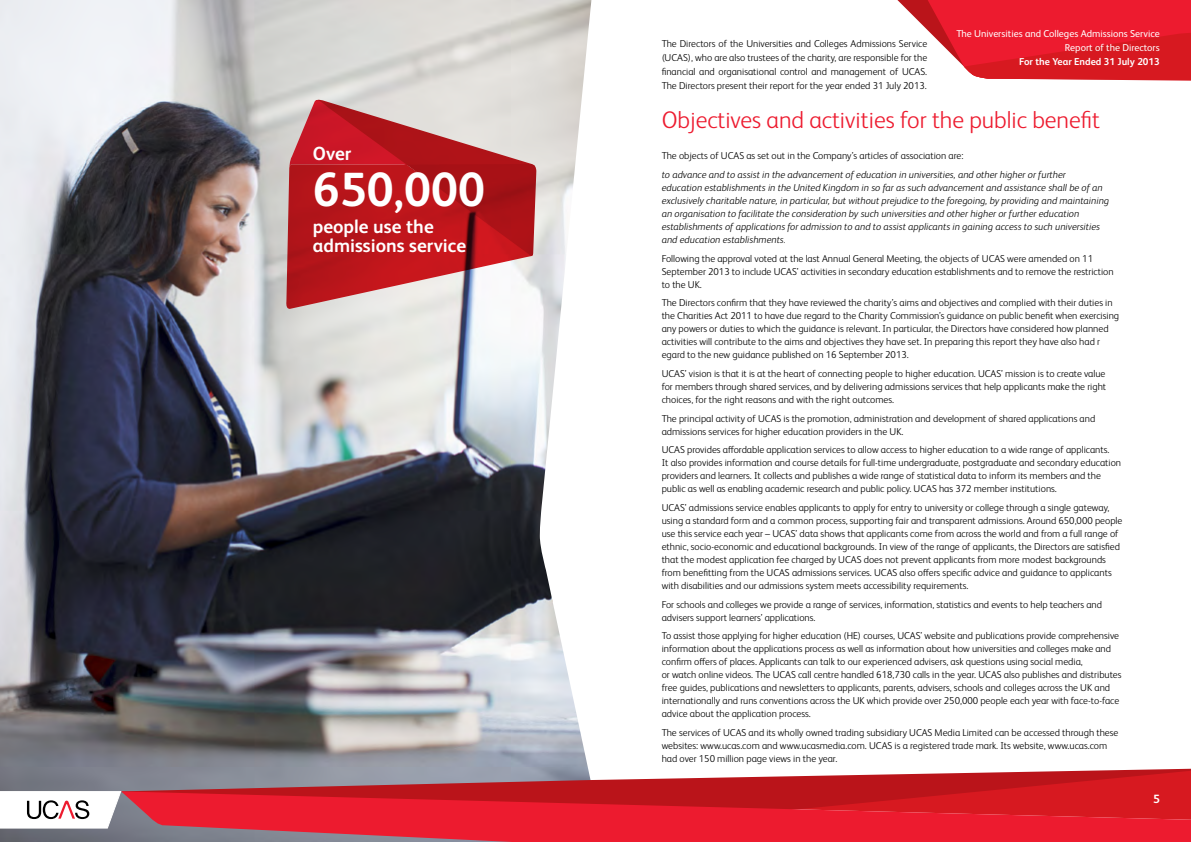
<style>
.page{position:relative;width:1191px;height:842px;background:#fff}
.page>*{position:absolute;margin:0;border:0;box-sizing:border-box;transform-origin:0 0}
.t1{font:700 48px "FS Albert Pro";color:#fff}
.t2{font:300 24px "FS Albert Pro";color:#ed1b2f}
.t3{font:700 19px/19px "FS Albert Pro";color:#fff}
.t4{font:700 12px "FS Albert Pro";color:#fff}
.t5{font:300 10px/13px "FS Albert Pro";color:#000}
.t6{font:italic 300 10px/13px "FS Albert Pro";color:#000}
.t7{font:10px/14px "FS Albert Pro";color:#fff;text-align:right}
.t8{font:700 10px "FS Albert Pro";color:#fff}
</style>
<div class="page">
<svg style="left:897px;top:0;width:294px;height:81px;background:#e73d4a"></svg>
<img style="left:0;top:0;width:540px;height:842px">
<svg style="left:540px;top:0;width:52px;height:768px"></svg>
<svg style="left:121px;top:768px;width:1070px;height:23px;background:#b8646c"></svg>
<svg style="left:121px;top:791px;width:1070px;height:51px;background:#d92231"></svg>
<svg style="left:0;top:791px;width:121px;height:37px"></svg>
<svg style="left:285px;top:96px;width:251px;height:215px;background:#c45458"></svg>
<h3 class="t3" style="left:313px;top:143px;width:40px">Over</h3>
<h1 class="t1" style="left:313px;top:155px;width:174px">650,000</h1>
<h3 class="t3" style="left:313px;top:216px;width:155px">people use the admissions service</h3>
<p class="t5" style="left:661px;top:36px;width:267px;line-height:14px;text-align:justify">The Directors of the Universities and Colleges Admissions Service (UCAS), who are also trustees of the charity, are responsible for the financial and organisational control and management of UCAS.<br>The Directors present their report for the year ended 31 July 2013.</p>
<p class="t7" style="left:956px;top:26px;width:205px">The Universities and Colleges Admissions Service<br>Report of the Directors</p>
<p class="t8" style="left:1019px;top:55px;width:142px">For the Year Ended 31 July 2013</p>
<h2 class="t2" style="left:661px;top:103px;width:440px">Objectives and activities for the public benefit</h2>
<p class="t5" style="left:661px;top:149px;width:303px">The objects of UCAS as set out in the Company’s articles of association are:</p>
<p class="t6" style="left:661px;top:167px;width:449px">to advance and to assist in the advancement of education in universities, and other higher or further<br>education establishments in the United Kingdom in so far as such advancement and assistance shall be of an exclusively charitable nature, in particular, but without prejudice to the foregoing, by providing and maintaining an organisation to facilitate the consideration by such universities and other higher or further education establishments of applications for admission to and to assist applicants in gaining access to such universities and education establishments.</p>
<p class="t5" style="left:661px;top:251px;width:453px">Following the approval voted at the last Annual General Meeting, the objects of UCAS were amended on 11<br>September 2013 to include UCAS’ activities in secondary education establishments and to remove the restriction to the UK.</p>
<p class="t5" style="left:661px;top:296px;width:459px">The Directors confirm that they have reviewed the charity’s aims and objectives and complied with their duties in the Charities Act 2011 to have due regard to the Charity Commission’s guidance on public benefit when exercising any powers or duties to which the guidance is relevant. In particular, the Directors have considered how planned activities will contribute to the aims and objectives they have set. In preparing this report they have also had r egard to the new guidance published on 16 September 2013.</p>
<p class="t5" style="left:661px;top:366px;width:446px;text-align:justify">UCAS’ vision is that it is at the heart of connecting people to higher education. UCAS’ mission is to create value for members through shared services, and by delivering admissions services that help applicants make the right choices, for the right reasons and with the right outcomes.</p>
<p class="t5" style="left:661px;top:411px;width:435px">The principal activity of UCAS is the promotion, administration and development of shared applications and admissions services for higher education providers in the UK.</p>
<p class="t5" style="left:661px;top:443px;width:461px">UCAS provides affordable application services to allow access to higher education to a wide range of applicants.<br>It also provides information and course details for full-time undergraduate, postgraduate and secondary education providers and learners. It collects and publishes a wide range of statistical data to inform its members and the public as well as enabling academic research and public policy. UCAS has 372 member institutions.</p>
<p class="t5" style="left:661px;top:500px;width:462px">UCAS’ admissions service enables applicants to apply for entry to university or college through a single gateway, using a standard form and a common process, supporting fair and transparent admissions. Around 650,000 people use this service each year – UCAS’ data shows that applicants come from across the world and from a full range of ethnic, socio-economic and educational backgrounds. In view of the range of applicants, the Directors are satisfied that the modest application fee charged by UCAS does not prevent applicants from more modest backgrounds from benefitting from the UCAS admissions services. UCAS also offers specific advice and guidance to applicants with disabilities and our admissions system meets accessibility requirements.</p>
<p class="t5" style="left:661px;top:597px;width:442px">For schools and colleges we provide a range of services, information, statistics and events to help teachers and advisers support learners’ applications.</p>
<p class="t5" style="left:661px;top:629px;width:461px">To assist those applying for higher education (HE) courses, UCAS’ website and publications provide comprehensive information about the applications process as well as information about how universities and colleges make and confirm offers of places. Applicants can talk to our experienced advisers, ask questions using social media,<br>or watch online videos. The UCAS call centre handled 618,730 calls in the year. UCAS also publishes and distributes free guides, publications and newsletters to applicants, parents, advisers, schools and colleges across the UK and internationally and runs conventions across the UK which provide over 250,000 people each year with face-to-face advice about the application process.</p>
<p class="t5" style="left:661px;top:725px;width:458px">The services of UCAS and its wholly owned trading subsidiary UCAS Media Limited can be accessed through these websites: www.ucas.com and www.ucasmedia.com. UCAS is a registered trade mark. Its website, www.ucas.com had over 150 million page views in the year.</p>
<p class="t4" style="left:1153px;top:790px;width:8px">5</p>
</div>
